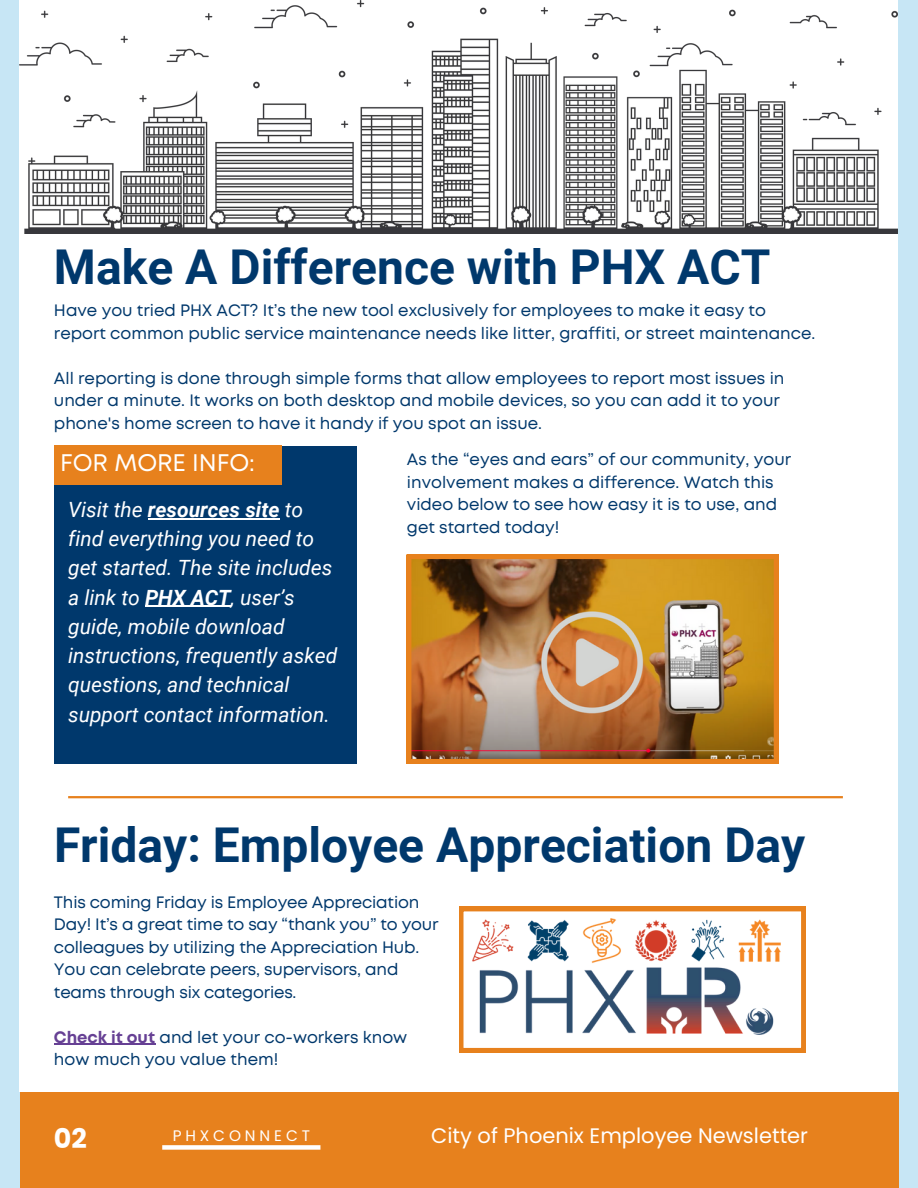
<style>
.page{position:relative;width:918px;height:1188px;background:#c7e6f5}
.page>*{position:absolute;margin:0;border:0;box-sizing:border-box;transform-origin:0 0}
.t1{font:700 48px "Roboto";color:#00386c}
.t2{font:700 27px "Poppins";color:#fff}
.t3{font:24px "Mont";color:#fff}
.t4{font:italic 21px/29.2px "Roboto";color:#fff}
.t5{font:21px "Poppins";color:#fff}
.t6{font:16.5px/22.5px "Mont";color:#00386c}
.t7{font:15.3px "Poppins";letter-spacing:.255em;color:#fff}
.s1{font-weight:700}
.s2{font-weight:700;color:#664094}
</style>
<div class="page">
<div style="left:20px;top:0;width:878px;height:1092px;background:#fff"></div>
<div style="left:20px;top:1092px;width:878px;height:96px;background:#e7811d"></div>
<div style="left:162px;top:1145px;width:158px;height:5px;background:#fff"></div>
<div style="left:54px;top:446px;width:302px;height:317px;background:#00386c"></div>
<div style="left:54px;top:446px;width:227px;height:39px;background:#e7811d"></div>
<hr style="left:68px;top:796px;width:775px;height:2px;background:#e7811d">
<img style="left:20px;top:0;width:877px;height:234px">
<svg style="left:459px;top:907px;width:347px;height:145px"></svg>
<img style="left:407px;top:555px;width:371px;height:208px">
<hr style="left:148px;top:518px;width:132px;height:1px;background:#fff">
<hr style="left:145px;top:606px;width:86px;height:1px;background:#fff">
<hr style="left:54px;top:1044px;width:101px;height:1px;background:#664094">
<p class="t1" style="left:54px;top:239px;width:718px">Make A Difference with PHX ACT</p>
<p class="t6" style="left:54px;top:300px;width:763px">Have you tried PHX ACT? It’s the new tool exclusively for employees to make it easy to report common public service maintenance needs like litter, graffiti, or street maintenance.</p>
<p class="t6" style="left:54px;top:368px;width:732px">All reporting is done through simple forms that allow employees to report most issues in under a minute. It works on both desktop and mobile devices, so you can add it to your phone's home screen to have it handy if you spot an issue.</p>
<p class="t6" style="left:407px;top:449px;width:386px">As the “eyes and ears” of our community, your involvement makes a difference. Watch this video below to see how easy it is to use, and get started today!</p>
<h1 class="t3" style="left:60px;top:454px;width:196px">FOR MORE INFO:</h1>
<p class="t4" style="left:68px;top:495px;width:271px">Visit the <span class="s1">resources site</span> to find everything you need to get started. The site includes a link to <span class="s1">PHX ACT</span>, user’s guide, mobile download instructions, frequently asked questions, and technical support contact information.</p>
<h1 class="t1" style="left:54px;top:817px;width:753px">Friday: Employee Appreciation Day</h1>
<p class="t6" style="left:54px;top:892px;width:386px">This coming Friday is Employee Appreciation Day! It’s a great time to say “thank you” to your colleagues by utilizing the Appreciation Hub.<br>You can celebrate peers, supervisors, and teams through six categories.</p>
<p class="t6" style="left:54px;top:1027px;width:355px"><span class="s2">Check it out</span> and let your co-workers know how much you value them!</p>
<p class="t2" style="left:54px;top:1119px;width:35px">02</p>
<h2 class="t5" style="left:431px;top:1121px;width:378px">City of Phoenix Employee Newsletter</h2>
<p class="t7" style="left:173px;top:1125px;width:139px">PHXCONNECT</p>
</div>
